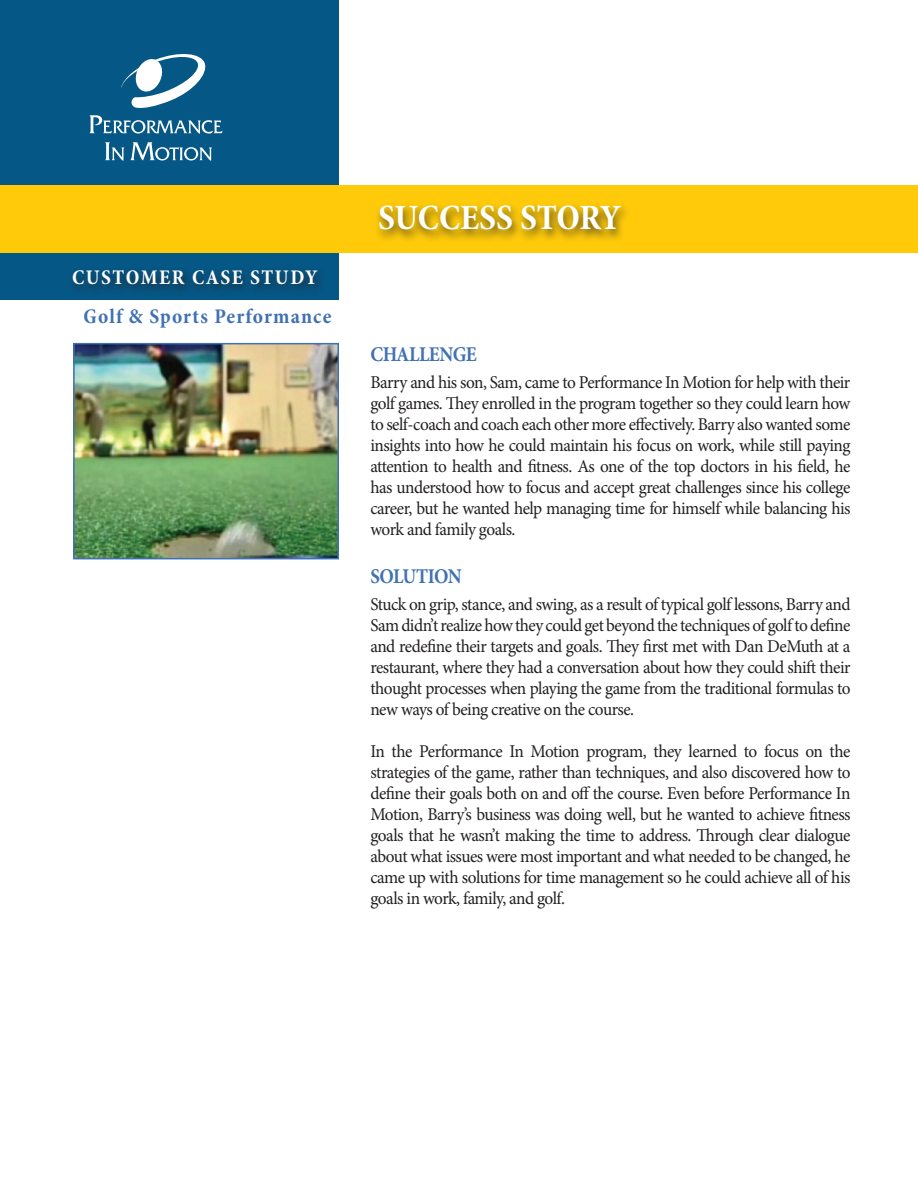
<style>
.page{position:relative;width:918px;height:1188px;background:#fff}
.page>*{position:absolute;margin:0;border:0;box-sizing:border-box;transform-origin:0 0}
.t1{font:700 condensed 36px "Minion Pro";letter-spacing:-.005em;color:#fff}
.t2{font:700 condensed 21px "Minion Pro";letter-spacing:.055em;color:#4071b4}
.t3{font:700 condensed 21px "Minion Pro";letter-spacing:.075em;color:#fff}
.t4{font:700 21px "Minion Pro";letter-spacing:-.025em;color:#4071b4;scale:.9 1}
.t5{font:18px/21px "Minion Pro";letter-spacing:-.03em;color:#231f20;text-align:justify;scale:.96 1}
</style>
<div class="page">
<div style="left:0;top:0;width:338px;height:299px;background:#055786"></div>
<div style="left:0;top:186px;width:918px;height:67px;background:#feca0a"></div>
<div style="left:68px;top:266px;width:259px;height:30px;background:#231f20;opacity:.75"></div>
<div style="left:374px;top:202px;width:257px;height:41px;background:#231f20;opacity:.75"></div>
<svg style="left:89px;top:115px;width:134px;height:19px"></svg>
<svg style="left:105px;top:142px;width:19px;height:19px"></svg>
<svg style="left:130px;top:142px;width:82px;height:19px"></svg>
<svg style="left:121px;top:54px;width:85px;height:54px"></svg>
<img style="left:76px;top:346px;width:260px;height:210px">
<div style="left:73px;top:343px;width:266px;height:216px;border:2px solid #4071b4"></div>
<p class="t3" style="left:72px;top:262px;width:247px">CUSTOMER CASE STUDY</p>
<p class="t2" style="left:84px;top:302px;width:249px">Golf &amp; Sports Performance</p>
<h1 class="t1" style="left:378px;top:193px;width:245px">SUCCESS STORY</h1>
<p class="t4" style="left:370px;top:340px;width:120px">CHALLENGE</p>
<p class="t5" style="left:370px;top:372px;width:502px">Barry and his son, Sam, came to Performance In Motion for help with their golf games. They enrolled in the program together so they could learn how to self-coach and coach each other more effectively. Barry also wanted some insights into how he could maintain his focus on work, while still paying attention to health and fitness. As one of the top doctors in his field, he has understood how to focus and accept great challenges since his college career, but he wanted help managing time for himself while balancing his work and family goals.</p>
<p class="t4" style="left:370px;top:562px;width:103px">SOLUTION</p>
<p class="t5" style="left:370px;top:594px;width:502px">Stuck on grip, stance, and swing, as a result of typical golf lessons, Barry and Sam didn’t realize how they could get beyond the techniques of golf to define and redefine their targets and goals. They first met with Dan DeMuth at a restaurant, where they had a conversation about how they could shift their thought processes when playing the game from the traditional formulas to new ways of being creative on the course.</p>
<p class="t5" style="left:370px;top:741px;width:502px">In the Performance In Motion program, they learned to focus on the strategies of the game, rather than techniques, and also discovered how to define their goals both on and off the course. Even before Performance In Motion, Barry’s business was doing well, but he wanted to achieve fitness goals that he wasn’t making the time to address. Through clear dialogue about what issues were most important and what needed to be changed, he came up with solutions for time management so he could achieve all of his goals in work, family, and golf.</p>
</div>
